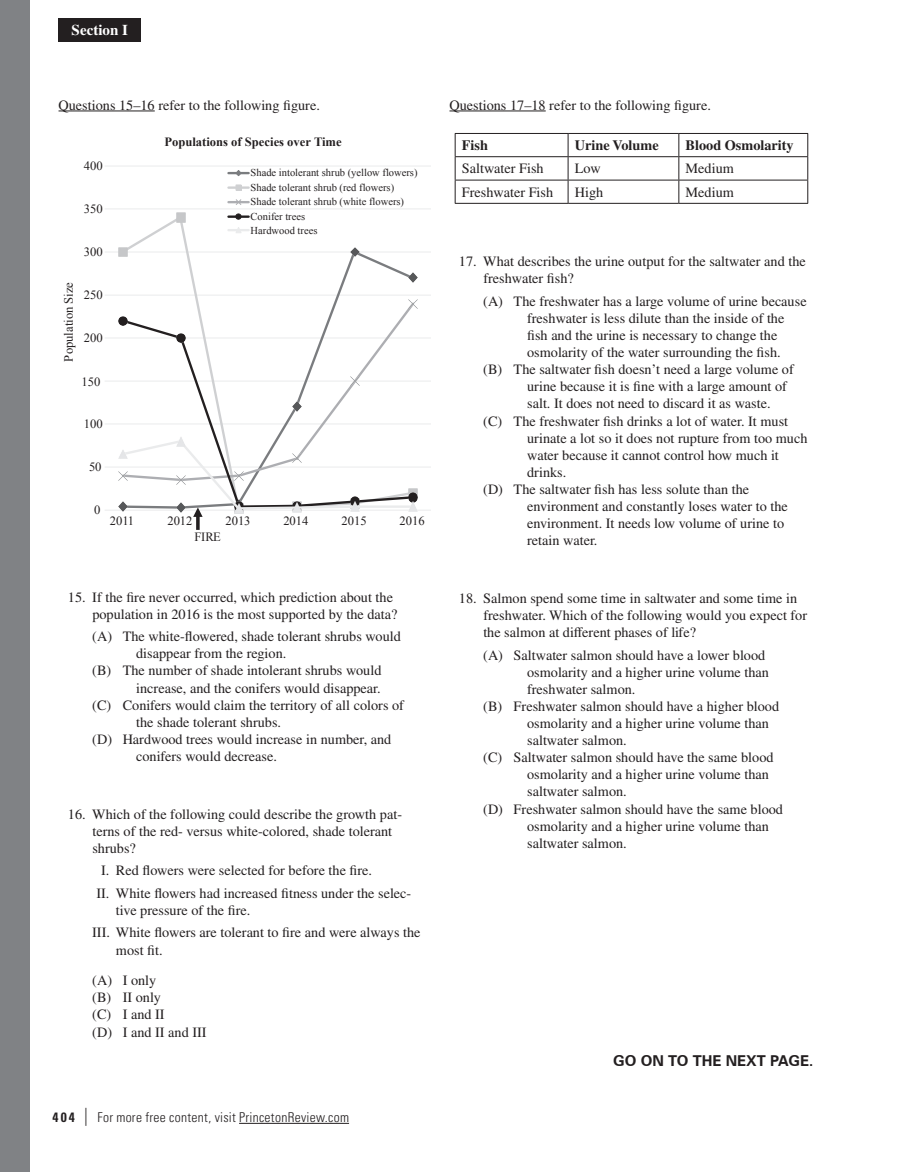
<style>
.page{position:relative;width:902px;height:1172px;background:#fff}
.page>*{position:absolute;margin:0;border:0;box-sizing:border-box;transform-origin:0 0}
.t1{font:700 15px "Zurich BT";color:#231f20}
.t2{font:700 15px "Times LT Pro";color:#fff}
.Answer{font:14.25px/17.1px "Times LT Pro";color:#231f20}
.Question{font:14.25px/17.1px "Times LT Pro";color:#231f20}
.Sub_question{font:14.25px/17.1px "Times LT Pro";color:#231f20}
.Directions{font:14.25px "Times LT Pro";color:#231f20}
.t3{font:700 14.25px "Times LT Pro";color:#231f20}
.t4{font:300 condensed 13.5px "Univers LT Pro";letter-spacing:.025em;color:#231f20}
.t5{font:12.6px "Times New Roman";color:#231f20}
.t6{font:700 12.6px "Times New Roman";color:#231f20}
.t7{font:10.5px "Times New Roman";color:#231f20}
.s1{font-weight:700}
.s2{font-weight:400;font-size:18px}
</style>
<div class="page">
<hr style="left:239px;top:1123px;width:110px;height:1px;background:#231f20">
<div style="left:0;top:0;width:30px;height:1172px;background:#808285"></div>
<div style="left:58px;top:18px;width:83px;height:23px;background:#231f20"></div>
<hr style="left:58px;top:111px;width:97px;height:1px;background:#231f20">
<hr style="left:105px;top:510px;width:325px;height:1px;background:#eaebec">
<hr style="left:105px;top:466px;width:325px;height:1px;background:#eaebec">
<hr style="left:105px;top:423px;width:325px;height:1px;background:#eaebec">
<hr style="left:105px;top:381px;width:325px;height:1px;background:#eaebec">
<hr style="left:105px;top:337px;width:325px;height:1px;background:#eaebec">
<hr style="left:105px;top:295px;width:325px;height:1px;background:#eaebec">
<hr style="left:105px;top:252px;width:325px;height:1px;background:#eaebec">
<hr style="left:105px;top:208px;width:325px;height:1px;background:#eaebec">
<hr style="left:105px;top:166px;width:325px;height:1px;background:#eaebec">
<svg style="left:415px;top:274px;width:3px;height:7px"></svg>
<svg style="left:119px;top:215px;width:296px;height:124px"></svg>
<svg style="left:118px;top:247px;width:10px;height:10px"></svg>
<svg style="left:176px;top:213px;width:10px;height:9px"></svg>
<svg style="left:121px;top:300px;width:295px;height:39px"></svg>
<svg style="left:408px;top:299px;width:9px;height:9px"></svg>
<svg style="left:120px;top:318px;width:295px;height:118px"></svg>
<svg style="left:118px;top:316px;width:10px;height:9px"></svg>
<svg style="left:176px;top:333px;width:10px;height:10px"></svg>
<svg style="left:196px;top:517px;width:4px;height:13px"></svg>
<svg style="left:118px;top:436px;width:300px;height:81px"></svg>
<svg style="left:235px;top:213px;width:6px;height:6px"></svg>
<hr style="left:228px;top:215px;width:21px;height:3px;background:#231f20">
<svg style="left:235px;top:226px;width:7px;height:7px"></svg>
<hr style="left:228px;top:229px;width:21px;height:2px;background:#eaebec">
<svg style="left:235px;top:199px;width:7px;height:6px"></svg>
<hr style="left:228px;top:201px;width:21px;height:2px;background:#adaeb2">
<svg style="left:236px;top:184px;width:5px;height:7px"></svg>
<hr style="left:228px;top:186px;width:21px;height:3px;background:#cfd0d2">
<hr style="left:228px;top:172px;width:21px;height:2px;background:#7a7c7f">
<svg style="left:235px;top:170px;width:7px;height:6px"></svg>
<hr style="left:449px;top:111px;width:96px;height:1px;background:#231f20">
<svg style="left:455px;top:134px;width:1px;height:69px"></svg>
<hr style="left:455px;top:133px;width:113px;height:1px;background:#231f20">
<hr style="left:568px;top:133px;width:110px;height:1px;background:#231f20">
<hr style="left:678px;top:133px;width:130px;height:1px;background:#231f20">
<svg style="left:567px;top:134px;width:1px;height:69px"></svg>
<svg style="left:678px;top:134px;width:1px;height:69px"></svg>
<svg style="left:807px;top:134px;width:1px;height:69px"></svg>
<hr style="left:455px;top:156px;width:113px;height:1px;background:#231f20">
<hr style="left:568px;top:156px;width:110px;height:1px;background:#231f20">
<hr style="left:678px;top:156px;width:130px;height:1px;background:#231f20">
<hr style="left:455px;top:180px;width:113px;height:1px;background:#231f20">
<hr style="left:568px;top:180px;width:110px;height:1px;background:#231f20">
<hr style="left:678px;top:180px;width:130px;height:1px;background:#231f20">
<hr style="left:455px;top:203px;width:113px;height:1px;background:#231f20">
<hr style="left:568px;top:203px;width:110px;height:1px;background:#231f20">
<hr style="left:678px;top:203px;width:130px;height:1px;background:#231f20">
<p class="t2" style="left:72px;top:21px;width:58px">Section I</p>
<p class="Directions" style="left:58px;top:96px;width:263px">Questions 15–16 refer to the following figure.</p>
<p class="t5" style="left:84px;top:157px;width:20px">400</p>
<p class="t5" style="left:84px;top:200px;width:20px">350</p>
<p class="t5" style="left:84px;top:243px;width:20px">300</p>
<p class="t5" style="left:60px;top:361px;width:81px;rotate:-90deg">Population Size</p>
<p class="t5" style="left:84px;top:286px;width:20px">250</p>
<p class="t5" style="left:84px;top:329px;width:20px">200</p>
<p class="t5" style="left:82px;top:373px;width:20px">150</p>
<p class="t5" style="left:84px;top:415px;width:20px">100</p>
<p class="t5" style="left:89px;top:458px;width:14px">50</p>
<p class="t5" style="left:94px;top:501px;width:8px">0</p>
<p class="t6" style="left:164px;top:133px;width:179px">Populations of Species over Time</p>
<p class="t7" style="left:251px;top:166px;width:168px">Shade intolerant shrub (yellow flowers)</p>
<p class="t7" style="left:251px;top:180px;width:145px">Shade tolerant shrub (red flowers)</p>
<p class="t7" style="left:251px;top:195px;width:155px">Shade tolerant shrub (white flowers)</p>
<p class="t7" style="left:251px;top:209px;width:56px">Conifer trees</p>
<p class="t7" style="left:251px;top:224px;width:68px">Hardwood trees</p>
<p class="t5" style="left:110px;top:512px;width:26px">2011</p>
<p class="t5" style="left:167px;top:512px;width:27px">2012</p>
<p class="t5" style="left:225px;top:512px;width:27px">2013</p>
<p class="t5" style="left:283px;top:512px;width:27px">2014</p>
<p class="t5" style="left:341px;top:512px;width:27px">2015</p>
<p class="t5" style="left:399px;top:512px;width:27px">2016</p>
<p class="t5" style="left:194px;top:528px;width:28px">FIRE</p>
<p class="Question" style="left:92px;top:588px;width:307px;text-indent:-24px">15. If the fire never occurred, which prediction about the population in 2016 is the most supported by the data?</p>
<p class="Answer" style="left:136px;top:627px;width:266px;text-indent:-44px">(A) The white-flowered, shade tolerant shrubs would disappear from the region.</p>
<p class="Answer" style="left:92px;top:662px;width:291px;text-align:right">(B) The number of shade intolerant shrubs would increase, and the conifers would disappear.</p>
<p class="Answer" style="left:136px;top:696px;width:269px;text-indent:-44px">(C) Conifers would claim the territory of all colors of the shade tolerant shrubs.</p>
<p class="Answer" style="left:136px;top:730px;width:257px;text-indent:-44px">(D) Hardwood trees would increase in number, and conifers would decrease.</p>
<p class="Question" style="left:92px;top:805px;width:311px;text-indent:-24px">16. Which of the following could describe the growth pat&shy;terns of the red- versus white-colored, shade tolerant shrubs?</p>
<p class="Sub_question" style="left:101px;top:861px;width:272px">I. Red flowers were selected for before the fire.</p>
<p class="Sub_question" style="left:116px;top:884px;width:297px;text-indent:-19px">II. White flowers had increased fitness under the selec&shy;tive pressure of the fire.</p>
<p class="Sub_question" style="left:116px;top:924px;width:306px;text-indent:-24px">III. White flowers are tolerant to fire and were always the most fit.</p>
<p class="Answer" style="left:92px;top:971px;width:66px">(A) I only</p>
<p class="Answer" style="left:92px;top:988px;width:70px">(B) II only</p>
<p class="Answer" style="left:92px;top:1005px;width:74px">(C) I and II</p>
<p class="Answer" style="left:92px;top:1023px;width:116px">(D) I and II and III</p>
<p class="t4" style="left:52px;top:1108px;width:298px"><span class="s1">404</span> <span class="s2">|</span> For more free content, visit PrincetonReview.com</p>
<p class="Directions" style="left:449px;top:96px;width:263px">Questions 17–18 refer to the following figure.</p>
<p class="t3" style="left:462px;top:136px;width:28px">Fish</p>
<p class="t3" style="left:575px;top:136px;width:85px">Urine Volume</p>
<p class="t3" style="left:685px;top:136px;width:110px">Blood Osmolarity</p>
<p class="Answer" style="left:462px;top:160px;width:83px">Saltwater Fish</p>
<p class="Answer" style="left:575px;top:160px;width:27px">Low</p>
<p class="Answer" style="left:685px;top:160px;width:50px">Medium</p>
<p class="Answer" style="left:462px;top:183px;width:93px">Freshwater Fish</p>
<p class="Answer" style="left:575px;top:183px;width:30px">High</p>
<p class="Answer" style="left:685px;top:183px;width:50px">Medium</p>
<p class="Question" style="left:483px;top:253px;width:324px;text-indent:-24px">17. What describes the urine output for the saltwater and the freshwater fish?</p>
<p class="Answer" style="left:527px;top:292px;width:281px;text-indent:-44px">(A) The freshwater has a large volume of urine because freshwater is less dilute than the inside of the fish and the urine is necessary to change the osmolarity of the water surrounding the fish.</p>
<p class="Answer" style="left:527px;top:361px;width:268px;text-indent:-44px">(B) The saltwater fish doesn’t need a large volume of urine because it is fine with a large amount of salt. It does not need to discard it as waste.</p>
<p class="Answer" style="left:527px;top:412px;width:282px;text-indent:-44px">(C) The freshwater fish drinks a lot of water. It must urinate a lot so it does not rupture from too much water because it cannot control how much it drinks.</p>
<p class="Answer" style="left:527px;top:480px;width:262px;text-indent:-44px">(D) The saltwater fish has less solute than the environment and constantly loses water to the environment. It needs low volume of urine to retain water.</p>
<p class="Question" style="left:483px;top:589px;width:325px;text-indent:-24px">18. Salmon spend some time in saltwater and some time in freshwater. Which of the following would you expect for the salmon at different phases of life?</p>
<p class="Answer" style="left:527px;top:646px;width:243px;text-indent:-44px">(A) Saltwater salmon should have a lower blood osmolarity and a higher urine volume than freshwater salmon.</p>
<p class="Answer" style="left:527px;top:697px;width:253px;text-indent:-44px">(B) Freshwater salmon should have a higher blood osmolarity and a higher urine volume than saltwater salmon.</p>
<p class="Answer" style="left:527px;top:748px;width:248px;text-indent:-44px">(C) Saltwater salmon should have the same blood osmolarity and a higher urine volume than saltwater salmon.</p>
<p class="Answer" style="left:527px;top:800px;width:257px;text-indent:-44px">(D) Freshwater salmon should have the same blood osmolarity and a higher urine volume than saltwater salmon.</p>
<p class="t1" style="left:613px;top:1051px;width:202px">GO ON TO THE NEXT PAGE.</p>
</div>
